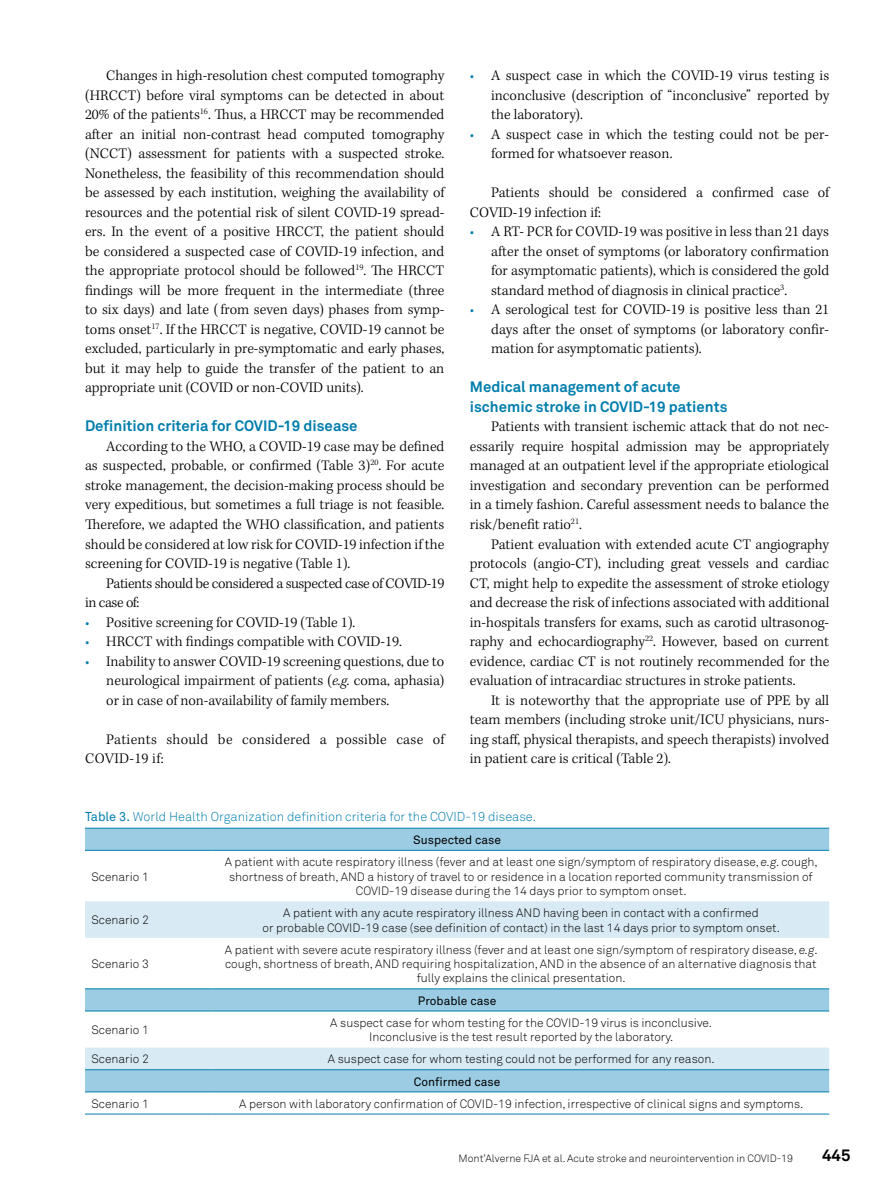
<style>
.page{position:relative;width:893px;height:1191px;background:#fff}
.page>*{position:absolute;margin:0;border:0;box-sizing:border-box;transform-origin:0 0}
.t1{font:700 16.5px "Akkurat Pro";color:#000}
.t2{font:300 15px/19.5px "Kepler Std";color:#000;text-align:justify}
.t3{font:700 15px/19.5px "Akkurat Pro";color:#007dac}
.t4{font:300 15px/19.5px "Kepler Std";letter-spacing:-.025em;color:#000}
.t5{font:300 15px/19.5px "Kepler Std";letter-spacing:.02em;color:#000}
.t6{font:12.75px "Akkurat Light Pro";color:#007dac}
.t7{font:12px/14.4px "Akkurat Light Pro";color:#000;text-align:center}
.t8{font:12px "Akkurat Pro";color:#000}
.t9{font:10.5px "Akkurat Light Pro";color:#000}
.s1{color:#007dac}
.s2{font-style:italic}
.s3{font-family:"Akkurat Pro"}
</style>
<div class="page">
<svg style="left:85px;top:829px;width:744px;height:262px"></svg>
<svg style="left:85px;top:901px;width:744px;height:168px"></svg>
<hr style="left:85px;top:1113px;width:128px;height:1px;background:#007dac">
<hr style="left:213px;top:1113px;width:616px;height:1px;background:#007dac">
<hr style="left:85px;top:828px;width:128px;height:1px;background:#007dac">
<hr style="left:213px;top:828px;width:616px;height:1px;background:#007dac">
<hr style="left:85px;top:850px;width:128px;height:1px;background:#007dac">
<hr style="left:213px;top:850px;width:616px;height:1px;background:#007dac">
<hr style="left:85px;top:988px;width:128px;height:1px;background:#007dac">
<hr style="left:213px;top:988px;width:616px;height:1px;background:#007dac">
<hr style="left:85px;top:1010px;width:128px;height:1px;background:#007dac">
<hr style="left:213px;top:1010px;width:616px;height:1px;background:#007dac">
<hr style="left:85px;top:1069px;width:128px;height:1px;background:#007dac">
<hr style="left:213px;top:1069px;width:616px;height:1px;background:#007dac">
<hr style="left:85px;top:1091px;width:128px;height:1px;background:#007dac">
<hr style="left:213px;top:1091px;width:616px;height:1px;background:#007dac">
<p class="t2" style="left:85px;top:67px;width:361px;text-indent:21px">Changes in high-resolution chest computed tomography (HRCCT) before viral symptoms can be detected in about 20% of the patients<sup>16</sup>. Thus, a HRCCT may be recommended after an initial non-contrast head computed tomography (NCCT) assessment for patients with a suspected stroke.<br>Nonetheless, the feasibility of this recommendation should be assessed by each institution, weighing the availability of resources and the potential risk of silent COVID-19 spread&shy;ers. In the event of a positive HRCCT, the patient should be considered a suspected case of COVID-19 infection, and the appropriate protocol should be followed<sup>19</sup>. The HRCCT findings will be more frequent in the intermediate (three to six days) and late ( from seven days) phases from symp&shy;toms onset<sup>17</sup>. If the HRCCT is negative, COVID-19 cannot be excluded, particularly in pre-symptomatic and early phases, but it may help to guide the transfer of the patient to an appropriate unit (COVID or non-COVID units).</p>
<p class="t3" style="left:85px;top:416px;width:274px">Definition criteria for COVID-19 disease</p>
<p class="t2" style="left:85px;top:437px;width:361px;text-indent:21px">According to the WHO, a COVID-19 case may be defined as suspected, probable, or confirmed (Table 3)<sup>20</sup>. For acute stroke management, the decision-making process should be very expeditious, but sometimes a full triage is not feasible.<br>Therefore, we adapted the WHO classification, and patients should be considered at low risk for COVID-19 infection if the screening for COVID-19 is negative (Table 1).</p>
<p class="t4" style="left:85px;top:574px;width:361px;text-indent:21px">Patients should be considered a suspected case of COVID-19 in case of:</p>
<p class="t2" style="left:85px;top:613px;width:272px"><span class="s1">•</span> Positive screening for COVID-19 (Table 1).</p>
<p class="t2" style="left:85px;top:632px;width:318px"><span class="s1">•</span> HRCCT with findings compatible with COVID-19.</p>
<p class="t2" style="left:106px;top:652px;width:340px;text-indent:-21px"><span class="s1">•</span> Inability to answer COVID-19 screening questions, due to neurological impairment of patients (<span class="s2">e.g.</span> coma, aphasia) or in case of non-availability of family members.</p>
<p class="t5" style="left:85px;top:730px;width:361px;text-indent:21px">Patients should be considered a possible case of<br>COVID-19 if:</p>
<p class="t2" style="left:491px;top:67px;width:340px;text-indent:-21px"><span class="s1">•</span> A suspect case in which the COVID-19 virus testing is inconclusive (description of “inconclusive” reported by the laboratory).</p>
<p class="t2" style="left:491px;top:125px;width:340px;text-indent:-21px"><span class="s1">•</span> A suspect case in which the testing could not be per&shy;formed for whatsoever reason.</p>
<p class="t2" style="left:470px;top:184px;width:361px;text-indent:21px">Patients should be considered a confirmed case of<br>COVID-19 infection if:</p>
<p class="t2" style="left:491px;top:223px;width:340px;text-indent:-21px"><span class="s1">•</span> A RT- PCR for COVID-19 was positive in less than 21 days after the onset of symptoms (or laboratory confirmation for asymptomatic patients), which is considered the gold standard method of diagnosis in clinical practice<sup>3</sup>.</p>
<p class="t2" style="left:491px;top:301px;width:340px;text-indent:-21px"><span class="s1">•</span> A serological test for COVID-19 is positive less than 21 days after the onset of symptoms (or laboratory confir&shy;mation for asymptomatic patients).</p>
<p class="t3" style="left:470px;top:377px;width:259px">Medical management of acute ischemic stroke in COVID-19 patients</p>
<p class="t2" style="left:470px;top:418px;width:361px;text-indent:21px">Patients with transient ischemic attack that do not nec&shy;essarily require hospital admission may be appropriately managed at an outpatient level if the appropriate etiological investigation and secondary prevention can be performed in a timely fashion. Careful assessment needs to balance the risk/benefit ratio<sup>21</sup>.</p>
<p class="t2" style="left:470px;top:535px;width:361px;text-indent:21px">Patient evaluation with extended acute CT angiography protocols (angio-CT), including great vessels and cardiac CT, might help to expedite the assessment of stroke etiology and decrease the risk of infections associated with additional in-hospitals transfers for exams, such as carotid ultrasonog&shy;raphy and echocardiography<sup>22</sup>. However, based on current evidence, cardiac CT is not routinely recommended for the evaluation of intracardiac structures in stroke patients.</p>
<p class="t2" style="left:470px;top:691px;width:361px;text-indent:21px">It is noteworthy that the appropriate use of PPE by all team members (including stroke unit/ICU physicians, nurs&shy;ing staff, physical therapists, and speech therapists) involved in patient care is critical (Table 2).</p>
<p class="t6" style="left:85px;top:809px;width:452px"><span class="s3">Table 3.</span> World Health Organization definition criteria for the COVID-19 disease.</p>
<p class="t8" style="left:413px;top:832px;width:89px">Suspected case</p>
<p class="t7" style="left:91px;top:869px;width:59px">Scenario 1</p>
<p class="t7" style="left:225px;top:855px;width:594px">A patient with acute respiratory illness (fever and at least one sign/symptom of respiratory disease, <span class="s2">e.g</span>. cough, shortness of breath, AND a history of travel to or residence in a location reported community transmission of<br>COVID-19 disease during the 14 days prior to symptom onset.</p>
<p class="t7" style="left:91px;top:913px;width:59px">Scenario 2</p>
<p class="t7" style="left:262px;top:906px;width:519px">A patient with any acute respiratory illness AND having been in contact with a confirmed<br>or probable COVID-19 case (see definition of contact) in the last 14 days prior to symptom onset.</p>
<p class="t7" style="left:91px;top:957px;width:59px">Scenario 3</p>
<p class="t7" style="left:225px;top:942px;width:594px">A patient with severe acute respiratory illness (fever and at least one sign/symptom of respiratory disease, <span class="s2">e.g</span>. cough, shortness of breath, AND requiring hospitalization, AND in the absence of an alternative diagnosis that fully explains the clinical presentation.</p>
<p class="t8" style="left:418px;top:993px;width:80px">Probable case</p>
<p class="t7" style="left:91px;top:1022px;width:59px">Scenario 1</p>
<p class="t7" style="left:330px;top:1015px;width:383px">A suspect case for whom testing for the COVID-19 virus is inconclusive.<br>Inconclusive is the test result reported by the laboratory.</p>
<p class="t7" style="left:91px;top:1052px;width:59px">Scenario 2</p>
<p class="t7" style="left:328px;top:1052px;width:388px">A suspect case for whom testing could not be performed for any reason.</p>
<p class="t8" style="left:414px;top:1074px;width:88px">Confirmed case</p>
<p class="t7" style="left:91px;top:1096px;width:59px">Scenario 1</p>
<p class="t7" style="left:239px;top:1096px;width:566px">A person with laboratory confirmation of COVID-19 infection, irrespective of clinical signs and symptoms.</p>
<p class="t9" style="left:459px;top:1151px;width:336px">Mont’Alverne FJA et al. Acute stroke and neurointervention in COVID-19</p>
<p class="t1" style="left:822px;top:1145px;width:30px">445</p>
</div>
